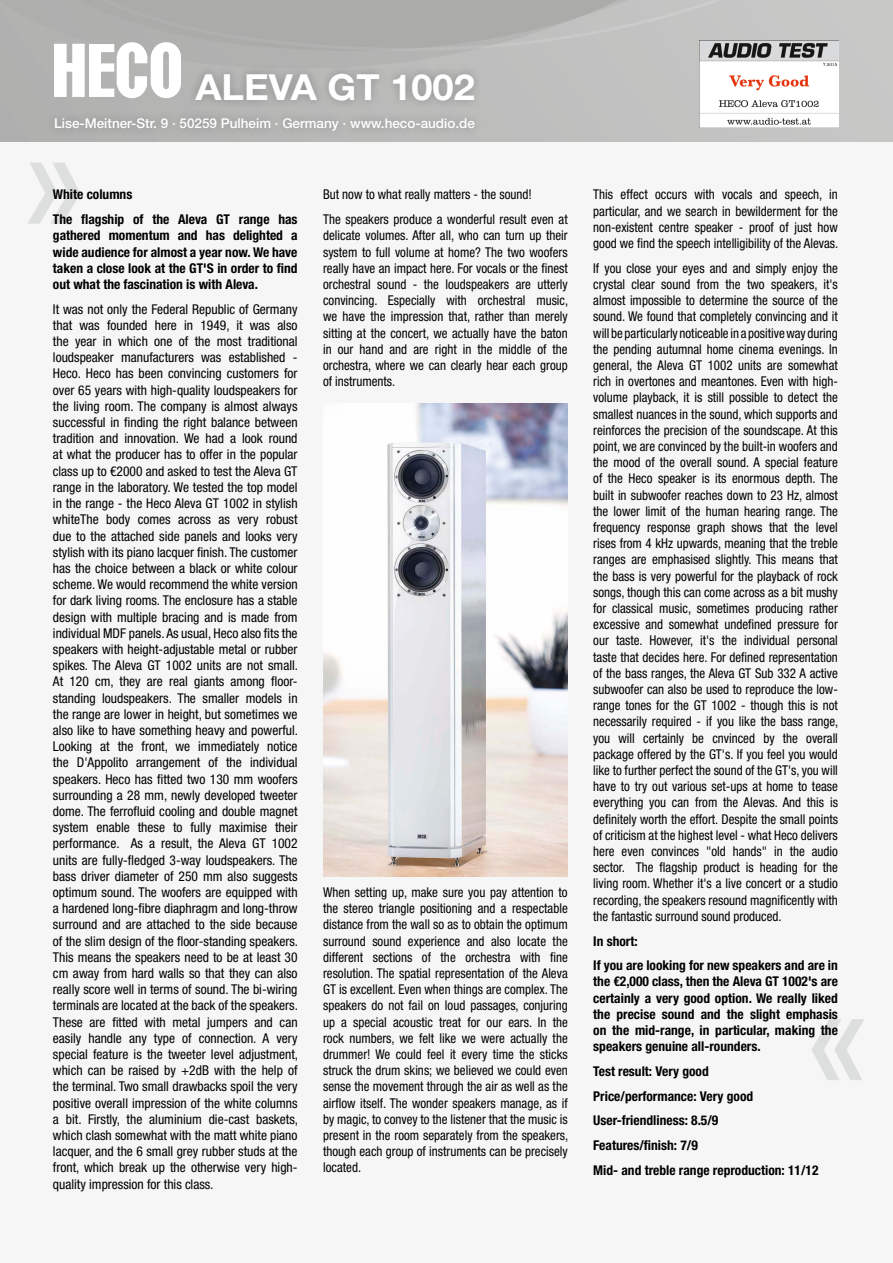
<style>
.page{position:relative;width:893px;height:1263px;background:#fff}
.page>*{position:absolute;margin:0;border:0;box-sizing:border-box;transform-origin:0 0}
.t1{font:700 36px "Helvetica Neue LT Std";color:#fff;scale:1.06 1}
.t2{font:condensed 13.5px/16.2px "Helvetica Neue LT Std";color:#000;text-align:justify;scale:.96 1}
.t3{font:condensed 13.5px/16.2px "Helvetica Neue LT Std";color:#000;text-align:justify}
.t4{font:700 condensed 13.5px/16.2px "Helvetica Neue LT Std";color:#000}
.t5{font:500 13.5px "Helvetica Neue LT Std";color:#fff}
</style>
<div class="page">
<svg style="left:0;top:0;width:893px;height:142px;background:#b8b8b8"></svg>
<div style="left:0;top:142px;width:893px;height:1121px;background:#f6f6f6"></div>
<div style="left:45px;top:109px;width:439px;height:31px;background:#b1b1b1"></div>
<div style="left:187px;top:64px;width:296px;height:45px;background:#000;opacity:.25"></div>
<svg style="left:54px;top:42px;width:127px;height:56px"></svg>
<svg style="left:28px;top:163px;width:52px;height:61px"></svg>
<svg style="left:811px;top:1019px;width:53px;height:61px"></svg>
<img style="left:323px;top:404px;width:245px;height:472px">
<img style="left:699px;top:41px;width:140px;height:87px">
<h1 class="t1" style="left:195px;top:65px;width:265px">ALEVA GT 1002</h1>
<p class="t5" style="left:54px;top:115px;width:422px">Lise-Meitner-Str. 9 · 50259 Pulheim · Germany · www.heco-audio.de</p>
<p class="t4" style="left:53px;top:182px;width:246px;line-height:24.8px">White columns<br>The flagship of the Aleva GT range has</p>
<p class="t4" style="left:53px;top:227px;width:246px;text-align:justify">gathered momentum and has delighted a wide audience for almost a year now. We have taken a close look at the GT'S in order to find out what the fascination is with Aleva.</p>
<p class="t3" style="left:53px;top:301px;width:247px">It was not only the Federal Republic of Germany that was founded here in 1949, it was also the year in which one of the most traditional loudspeaker manufacturers was established - Heco. Heco has been convincing customers for over 65 years with high-quality loudspeakers for the living room. The company is almost always successful in finding the right balance between tradition and innovation. We had a look round at what the producer has to offer in the popular class up to €2000 and asked to test the Aleva GT range in the laboratory. We tested the top model in the range - the Heco Aleva GT 1002 in stylish whiteThe body comes across as very robust due to the attached side panels and looks very stylish with its piano lacquer finish. The customer has the choice between a black or white colour scheme. We would recommend the white version for dark living rooms. The enclosure has a stable design with multiple bracing and is made from individual MDF panels. As usual, Heco also fits the speakers with height-adjustable metal or rubber spikes. The Aleva GT 1002 units are not small.<br>At 120 cm, they are real giants among floor&shy;standing loudspeakers. The smaller models in the range are lower in height, but sometimes we also like to have something heavy and powerful.<br>Looking at the front, we immediately notice the D'Appolito arrangement of the individual speakers. Heco has fitted two 130 mm woofers surrounding a 28 mm, newly developed tweeter dome. The ferrofluid cooling and double magnet system enable these to fully maximise their performance. As a result, the Aleva GT 1002 units are fully-fledged 3-way loudspeakers. The bass driver diameter of 250 mm also suggests optimum sound. The woofers are equipped with a hardened long-fibre diaphragm and long-throw surround and are attached to the side because of the slim design of the floor-standing speakers.<br>This means the speakers need to be at least 30 cm away from hard walls so that they can also really score well in terms of sound. The bi-wiring terminals are located at the back of the speakers.<br>These are fitted with metal jumpers and can easily handle any type of connection. A very special feature is the tweeter level adjustment, which can be raised by +2dB with the help of the terminal. Two small drawbacks spoil the very positive overall impression of the white columns a bit. Firstly, the aluminium die-cast baskets, which clash somewhat with the matt white piano lacquer, and the 6 small grey rubber studs at the front, which break up the otherwise very high&shy;quality impression for this class.</p>
<p class="t2" style="left:323px;top:182px;width:256px;line-height:24.8px">But now to what really matters - the sound!<br>The speakers produce a wonderful result even at</p>
<p class="t2" style="left:323px;top:227px;width:257px">delicate volumes. After all, who can turn up their system to full volume at home? The two woofers really have an impact here. For vocals or the finest orchestral sound - the loudspeakers are utterly convincing. Especially with orchestral music, we have the impression that, rather than merely sitting at the concert, we actually have the baton in our hand and are right in the middle of the orchestra, where we can clearly hear each group of instruments.</p>
<p class="t2" style="left:323px;top:884px;width:257px">When setting up, make sure you pay attention to the stereo triangle positioning and a respectable distance from the wall so as to obtain the optimum surround sound experience and also locate the different sections of the orchestra with fine resolution. The spatial representation of the Aleva GT is excellent. Even when things are complex. The speakers do not fail on loud passages, conjuring up a special acoustic treat for our ears. In the rock numbers, we felt like we were actually the drummer! We could feel it every time the sticks struck the drum skins; we believed we could even sense the movement through the air as well as the airflow itself. The wonder speakers manage, as if by magic, to convey to the listener that the music is present in the room separately from the speakers, though each group of instruments can be precisely located.</p>
<p class="t2" style="left:593px;top:186px;width:257px">This effect occurs with vocals and speech, in particular, and we search in bewilderment for the non-existent centre speaker - proof of just how good we find the speech intelligibility of the Alevas.</p>
<p class="t2" style="left:593px;top:260px;width:257px">If you close your eyes and and simply enjoy the crystal clear sound from the two speakers, it's almost impossible to determine the source of the sound. We found that completely convincing and it will be particularly noticeable in a positive way during the pending autumnal home cinema evenings. In general, the Aleva GT 1002 units are somewhat rich in overtones and meantones. Even with high&shy;volume playback, it is still possible to detect the smallest nuances in the sound, which supports and reinforces the precision of the soundscape. At this point, we are convinced by the built-in woofers and the mood of the overall sound. A special feature of the Heco speaker is its enormous depth. The built in subwoofer reaches down to 23 Hz, almost the lower limit of the human hearing range. The frequency response graph shows that the level rises from 4 kHz upwards, meaning that the treble ranges are emphasised slightly. This means that the bass is very powerful for the playback of rock songs, though this can come across as a bit mushy for classical music, sometimes producing rather excessive and somewhat undefined pressure for our taste. However, it's the individual personal taste that decides here. For defined representation of the bass ranges, the Aleva GT Sub 332 A active subwoofer can also be used to reproduce the low&shy;range tones for the GT 1002 - though this is not necessarily required - if you like the bass range, you will certainly be cnvinced by the overall package offered by the GT's. If you feel you would like to further perfect the sound of the GT's, you will have to try out various set-ups at home to tease everything you can from the Alevas. And this is definitely worth the effort. Despite the small points of criticism at the highest level - what Heco delivers here even convinces "old hands" in the audio sector. The flagship product is heading for the living room. Whether it's a live concert or a studio recording, the speakers resound magnificently with the fantastic surround sound produced.</p>
<p class="t4" style="left:593px;top:928px;width:246px;line-height:24.8px">In short:<br>If you are looking for new speakers and are in</p>
<p class="t4" style="left:593px;top:973px;width:246px;text-align:justify">the €2,000 class, then the Aleva GT 1002's are certainly a very good option. We really liked the precise sound and the slight emphasis on the mid-range, in particular, making the speakers genuine all-rounders.</p>
<p class="t4" style="left:593px;top:1058px;width:227px;line-height:24.8px">Test result: Very good<br>Price/performance: Very good<br>User-friendliness: 8.5/9<br>Features/finish: 7/9<br>Mid- and treble range reproduction: 11/12</p>
</div>
